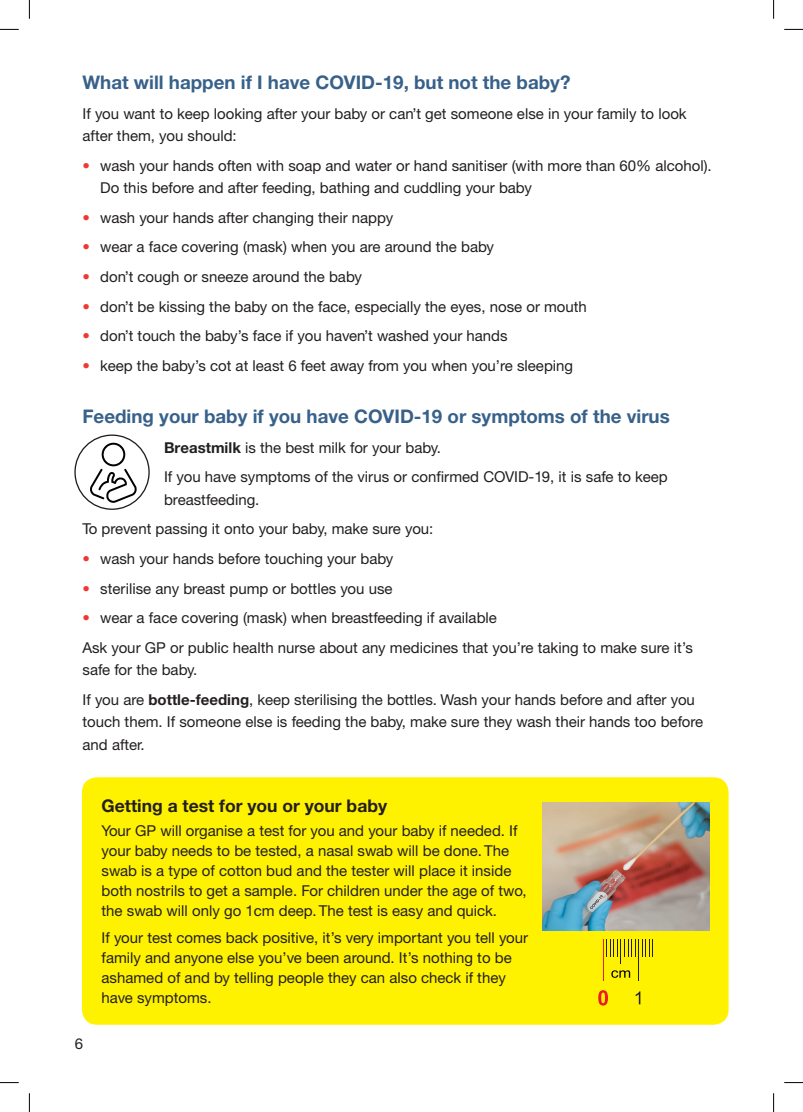
<style>
.page{position:relative;width:803px;height:1112px;background:#fff}
.page>*{position:absolute;margin:0;border:0;box-sizing:border-box;transform-origin:0 0}
.heads_big_16s{font:700 18.75px "Helvetica Neue CE";color:#38618a}
.heads_big_16s-2{font:700 17.5px "Helvetica Neue CE";color:#231f20}
.t1{font:15px/20px "Helvetica Neue CE";color:#231f20}
.s1{color:#ef3834}
.s2{font-weight:700}
</style>
<div class="page">
<div style="left:82px;top:777px;width:646px;height:247px;background:#fff200;border-radius:15px"></div>
<div style="left:74px;top:434px;width:76px;height:75px;border:1px solid #231f20;border-radius:50%"></div>
<svg style="left:89px;top:442px;width:49px;height:60px"></svg>
<svg style="left:606px;top:939px;width:47px;height:24px"></svg>
<hr style="left:603px;top:939px;width:1px;height:41px;background:#ed1c24">
<hr style="left:638px;top:939px;width:1px;height:41px;background:#231f20">
<svg style="left:598px;top:990px;width:10px;height:15px"></svg>
<svg style="left:636px;top:991px;width:4px;height:13px"></svg>
<svg style="left:611px;top:970px;width:19px;height:7px"></svg>
<img style="left:542px;top:802px;width:168px;height:128px">
<svg style="left:0;top:29px;width:19px;height:1px"></svg>
<svg style="left:784px;top:29px;width:19px;height:1px"></svg>
<svg style="left:0;top:1082px;width:19px;height:1px"></svg>
<svg style="left:784px;top:1082px;width:19px;height:1px"></svg>
<svg style="left:29px;top:0;width:1px;height:19px"></svg>
<svg style="left:29px;top:1093px;width:1px;height:18px"></svg>
<svg style="left:773px;top:0;width:1px;height:19px"></svg>
<svg style="left:773px;top:1093px;width:1px;height:18px"></svg>
<p class="heads_big_16s" style="left:83px;top:71px;width:489px">What will happen if I have COVID-19, but not the baby?</p>
<p class="t1" style="left:83px;top:102px;width:606px;line-height:22.5px">If you want to keep looking after your baby or can’t get someone else in your family to look after them, you should:</p>
<p class="t1" style="left:100px;top:154px;width:613px;line-height:22.5px;text-indent:-18px"><span class="s1">•</span> wash your hands often with soap and water or hand sanitiser (with more than 60% alcohol).<br>Do this before and after feeding, bathing and cuddling your baby</p>
<p class="t1" style="left:83px;top:207px;width:312px"><span class="s1">•</span> wash your hands after changing their nappy</p>
<p class="t1" style="left:83px;top:237px;width:413px"><span class="s1">•</span> wear a face covering (mask) when you are around the baby</p>
<p class="t1" style="left:83px;top:267px;width:281px"><span class="s1">•</span> don’t cough or sneeze around the baby</p>
<p class="t1" style="left:83px;top:296px;width:506px"><span class="s1">•</span> don’t be kissing the baby on the face, especially the eyes, nose or mouth</p>
<p class="t1" style="left:83px;top:326px;width:427px"><span class="s1">•</span> don’t touch the baby’s face if you haven’t washed your hands</p>
<p class="t1" style="left:83px;top:355px;width:492px"><span class="s1">•</span> keep the baby’s cot at least 6 feet away from you when you’re sleeping</p>
<p class="heads_big_16s" style="left:83px;top:404px;width:589px">Feeding your baby if you have COVID-19 or symptoms of the virus</p>
<p class="t1" style="left:164px;top:437px;width:278px"><span class="s2">Breastmilk</span> is the best milk for your baby.</p>
<p class="t1" style="left:164px;top:465px;width:505px;line-height:22.5px">If you have symptoms of the virus or confirmed COVID-19, it is safe to keep breastfeeding.</p>
<p class="t1" style="left:83px;top:519px;width:352px">To prevent passing it onto your baby, make sure you:</p>
<p class="t1" style="left:83px;top:548px;width:312px"><span class="s1">•</span> wash your hands before touching your baby</p>
<p class="t1" style="left:83px;top:578px;width:312px"><span class="s1">•</span> sterilise any breast pump or bottles you use</p>
<p class="t1" style="left:83px;top:607px;width:416px"><span class="s1">•</span> wear a face covering (mask) when breastfeeding if available</p>
<p class="t1" style="left:83px;top:636px;width:612px;line-height:22.5px">Ask your GP or public health nurse about any medicines that you’re taking to make sure it’s safe for the baby.</p>
<p class="t1" style="left:83px;top:688px;width:622px;line-height:22.5px">If you are <span class="s2">bottle-feeding</span>, keep sterilising the bottles. Wash your hands before and after you touch them. If someone else is feeding the baby, make sure they wash their hands too before and after.</p>
<p class="t1" style="left:75px;top:1033px;width:10px">6</p>
<p class="heads_big_16s-2" style="left:102px;top:794px;width:287px">Getting a test for you or your baby</p>
<p class="t1" style="left:102px;top:820px;width:427px">Your GP will organise a test for you and your baby if needed. If your baby needs to be tested, a nasal swab will be done. The swab is a type of cotton bud and the tester will place it inside both nostrils to get a sample. For children under the age of two, the swab will only go 1cm deep. The test is easy and quick.</p>
<p class="t1" style="left:102px;top:927px;width:428px">If your test comes back positive, it’s very important you tell your family and anyone else you’ve been around. It’s nothing to be ashamed of and by telling people they can also check if they have symptoms.</p>
</div>
